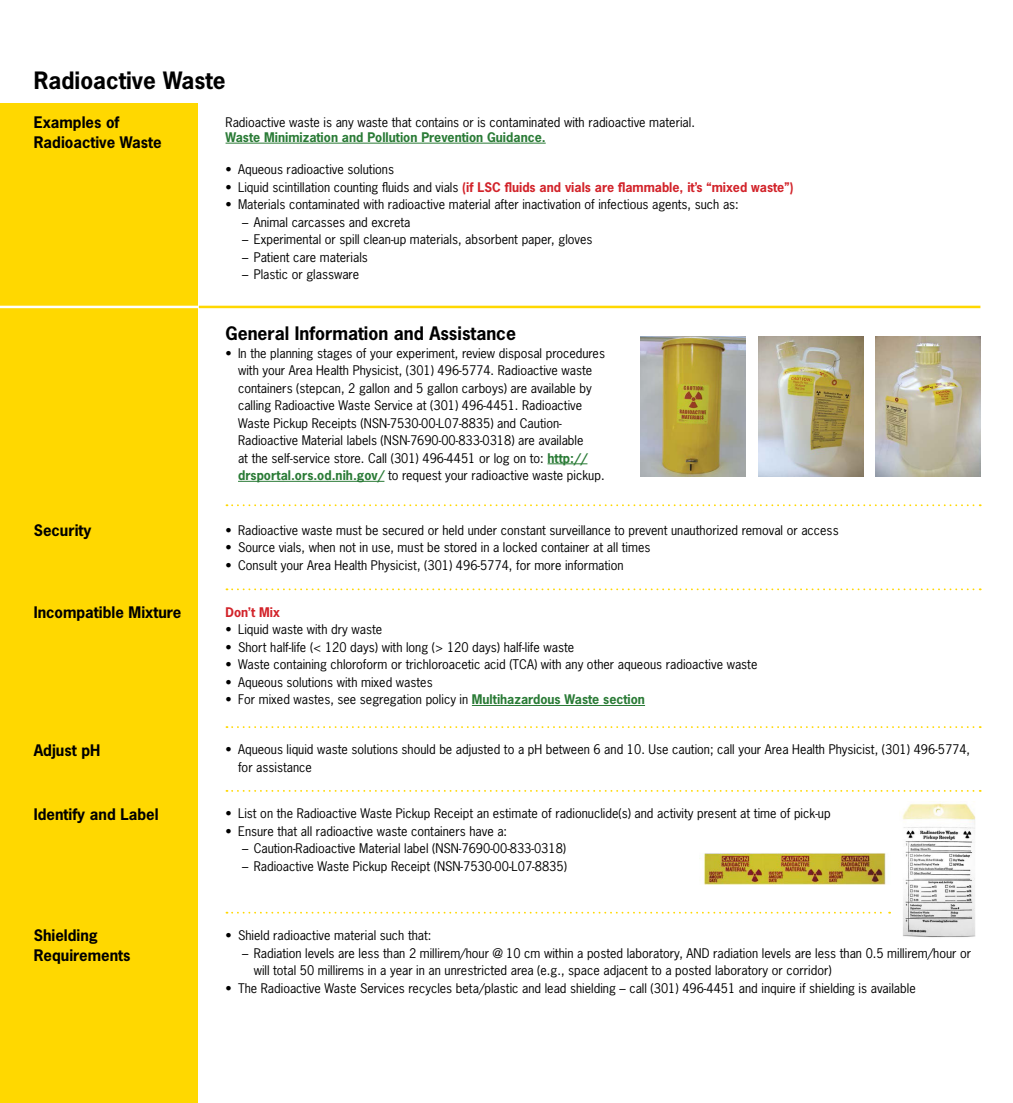
<style>
.page{position:relative;width:1013px;height:1103px;background:#fff}
.page>*{position:absolute;margin:0;border:0;box-sizing:border-box;transform-origin:0 0}
.t1{font:700 22.5px "News Gothic Std";color:#000}
.t2{font:700 17.5px "News Gothic Std";color:#000}
.t3{font:700 15px/20px "News Gothic Std";color:#000}
.Body_Text_1{font:12.5px/17.5px "News Gothic Std";color:#000}
.t4{font:700 12.5px "News Gothic Std";color:#d2232a}
.t5{font:700 12.5px "News Gothic Std";color:#2a7b36}
.s1{font-weight:400;color:#000}
.s2{font-weight:700;color:#2a7b36}
</style>
<div class="page">
<div style="left:0;top:103px;width:197px;height:999px;background:#ffd800"></div>
<img style="left:640px;top:336px;width:105px;height:140px">
<img style="left:758px;top:336px;width:105px;height:140px">
<img style="left:875px;top:336px;width:105px;height:140px">
<img style="left:699px;top:853px;width:187px;height:32px">
<img style="left:902px;top:801px;width:74px;height:137px">
<hr style="left:225px;top:143px;width:320px;height:1px;background:#2a7b36">
<hr style="left:472px;top:705px;width:173px;height:1px;background:#2a7b36">
<hr style="left:547px;top:463px;width:40px;height:1px;background:#2a7b36">
<hr style="left:238px;top:481px;width:146px;height:1px;background:#2a7b36">
<hr style="left:0;top:306px;width:199px;height:2px;background:#fff">
<hr style="left:199px;top:306px;width:781px;height:2px;background:#ffd800">
<svg style="left:226px;top:504px;width:754px;height:2px"></svg>
<svg style="left:226px;top:588px;width:754px;height:2px"></svg>
<svg style="left:226px;top:726px;width:754px;height:2px"></svg>
<svg style="left:226px;top:790px;width:754px;height:1px"></svg>
<svg style="left:226px;top:911px;width:664px;height:2px"></svg>
<h1 class="t1" style="left:34px;top:66px;width:193px">Radioactive Waste</h1>
<h2 class="t3" style="left:34px;top:112px;width:129px">Examples of<br>Radioactive Waste</h2>
<p class="Body_Text_1" style="left:225px;top:113px;width:471px">Radioactive waste is any waste that contains or is contaminated with radioactive material.</p>
<p class="t5" style="left:225px;top:129px;width:322px">Waste Minimization and Pollution Prevention Guidance.</p>
<p class="Body_Text_1" style="left:225px;top:161px;width:170px">• Aqueous radioactive solutions</p>
<p class="t4" style="left:225px;top:179px;width:569px"><span class="s1">• Liquid scintillation counting fluids and vials</span> (if LSC fluids and vials are flammable, it’s “mixed waste”)</p>
<p class="Body_Text_1" style="left:225px;top:196px;width:515px">• Materials contaminated with radioactive material after inactivation of infectious agents, such as:</p>
<p class="Body_Text_1" style="left:241px;top:213px;width:171px">− Animal carcasses and excreta</p>
<p class="Body_Text_1" style="left:241px;top:231px;width:353px">− Experimental or spill clean-up materials, absorbent paper, gloves</p>
<p class="Body_Text_1" style="left:241px;top:248px;width:128px">− Patient care materials</p>
<p class="Body_Text_1" style="left:241px;top:266px;width:119px">− Plastic or glassware</p>
<h3 class="t2" style="left:225px;top:322px;width:292px">General Information and Assistance</h3>
<p class="Body_Text_1" style="left:238px;top:344px;width:368px;text-indent:-12px">• In the planning stages of your experiment, review disposal procedures with your Area Health Physicist, (301) 496-5774. Radioactive waste containers (stepcan, 2 gallon and 5 gallon carboys) are available by calling Radioactive Waste Service at (301) 496-4451. Radioactive Waste Pickup Receipts (NSN-7530-00-L07-8835) and Caution-Radioactive Material labels (NSN-7690-00-833-0318) are available<br>at the self-service store. Call (301) 496-4451 or log on to: <span class="s2">http:// drsportal.ors.od.nih.gov/</span> to request your radioactive waste pickup.</p>
<h2 class="t3" style="left:34px;top:520px;width:59px">Security</h2>
<p class="Body_Text_1" style="left:225px;top:521px;width:614px">• Radioactive waste must be secured or held under constant surveillance to prevent unauthorized removal or access</p>
<p class="Body_Text_1" style="left:225px;top:538px;width:426px">• Source vials, when not in use, must be stored in a locked container at all times</p>
<p class="Body_Text_1" style="left:225px;top:556px;width:399px">• Consult your Area Health Physicist, (301) 496-5774, for more information</p>
<h2 class="t3" style="left:34px;top:602px;width:149px">Incompatible Mixture</h2>
<h3 class="t4" style="left:225px;top:603px;width:56px">Don’t Mix</h3>
<p class="Body_Text_1" style="left:225px;top:620px;width:158px">• Liquid waste with dry waste</p>
<p class="Body_Text_1" style="left:225px;top:638px;width:350px">• Short half-life (&lt; 120 days) with long (&gt; 120 days) half-life waste</p>
<p class="Body_Text_1" style="left:225px;top:655px;width:533px">• Waste containing chloroform or trichloroacetic acid (TCA) with any other aqueous radioactive waste</p>
<p class="Body_Text_1" style="left:225px;top:673px;width:209px">• Aqueous solutions with mixed wastes</p>
<p class="Body_Text_1" style="left:225px;top:690px;width:421px">• For mixed wastes, see segregation policy in <span class="s2">Multihazardous Waste section</span></p>
<h2 class="t3" style="left:34px;top:740px;width:68px">Adjust pH</h2>
<p class="Body_Text_1" style="left:238px;top:741px;width:733px;text-indent:-12px">• Aqueous liquid waste solutions should be adjusted to a pH between 6 and 10. Use caution; call your Area Health Physicist, (301) 496-5774, for assistance</p>
<h2 class="t3" style="left:34px;top:803px;width:126px">Identify and Label</h2>
<p class="Body_Text_1" style="left:225px;top:804px;width:606px">• List on the Radioactive Waste Pickup Receipt an estimate of radionuclide(s) and activity present at time of pick-up</p>
<p class="Body_Text_1" style="left:225px;top:822px;width:283px">• Ensure that all radioactive waste containers have a:</p>
<p class="Body_Text_1" style="left:241px;top:839px;width:326px">− Caution-Radioactive Material label (NSN-7690-00-833-0318)</p>
<p class="Body_Text_1" style="left:241px;top:857px;width:327px">− Radioactive Waste Pickup Receipt (NSN-7530-00-L07-8835)</p>
<h2 class="t3" style="left:34px;top:925px;width:98px">Shielding<br>Requirements</h2>
<p class="Body_Text_1" style="left:225px;top:926px;width:207px">• Shield radioactive material such that:</p>
<p class="Body_Text_1" style="left:254px;top:944px;width:719px;text-indent:-12px">− Radiation levels are less than 2 millirem/hour @ 10 cm within a posted laboratory, AND radiation levels are less than 0.5 millirem/hour or will total 50 millirems in a year in an unrestricted area (e.g., space adjacent to a posted laboratory or corridor)</p>
<p class="Body_Text_1" style="left:225px;top:979px;width:691px">• The Radioactive Waste Services recycles beta/plastic and lead shielding – call (301) 496-4451 and inquire if shielding is available</p>
</div>
